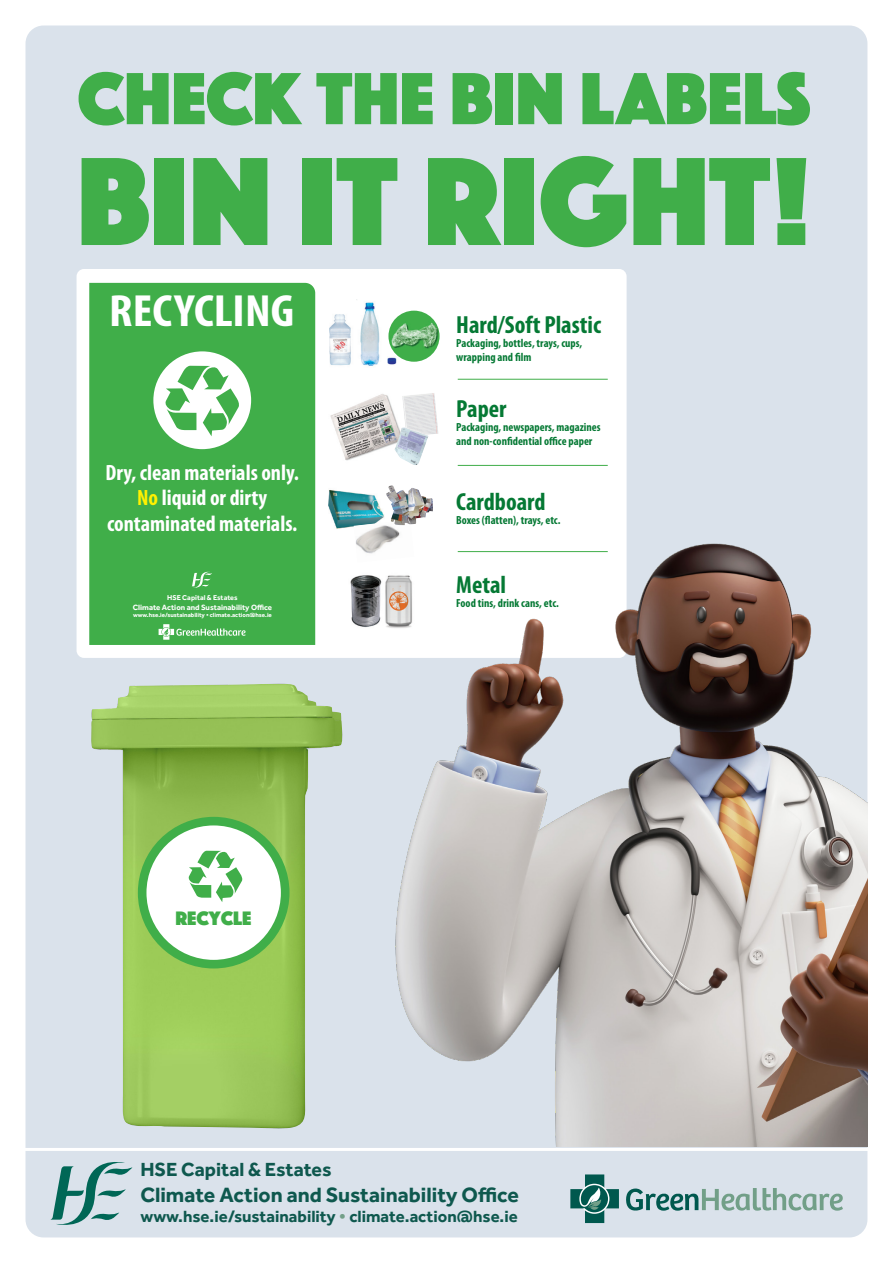
<style>
.page{position:relative;width:893px;height:1263px;background:#fff}
.page>*{position:absolute;margin:0;border:0;box-sizing:border-box;transform-origin:0 0}
.t1{font:130.35px "Phosphate Solid";color:#40ae49}
.t2{font:76.65px "Phosphate Solid";color:#40ae49}
.t3{font:700 condensed 45.3px "Myriad Pro";color:#fff;scale:1.1 1}
.t4{font:700 condensed 24.9px "Myriad Pro";color:#057934}
.t5{font:700 condensed 22.2px/25.3px "Myriad Pro";color:#fff;text-align:center}
.t6{font:700 21.45px "Effra";color:#0e584e}
.t7{font:20.25px "Phosphate Solid";color:#40ae49}
.t8{font:700 19.65px "Effra";color:#0e584e}
.t9{font:700 16.8px "Effra";color:#0e584e}
.t10{font:700 condensed 11.7px/14.1px "Myriad Pro";color:#057934}
.t11{font:700 7.95px "Effra";color:#fff}
.t12{font:700 7.2px "Effra";color:#fff}
.t13{font:700 6.15px "Effra";color:#fff}
.s1{color:#fff101}
.s2{color:#729f88}
</style>
<div class="page">
<div style="left:26px;top:26px;width:841px;height:1211px;background:#dae2eb;border-radius:18px"></div>
<hr style="left:11px;top:1148px;width:873px;height:3px;background:#fff">
<div style="left:77px;top:269px;width:550px;height:389px;background:#fff"></div>
<img style="left:327px;top:310px;width:26px;height:57px">
<img style="left:356px;top:299px;width:40px;height:68px">
<img style="left:329px;top:392px;width:78px;height:73px">
<img style="left:402px;top:393px;width:36px;height:43px">
<img style="left:394px;top:427px;width:34px;height:39px">
<img style="left:348px;top:559px;width:26px;height:77px">
<img style="left:329px;top:486px;width:45px;height:43px">
<img style="left:354px;top:520px;width:20px;height:42px">
<hr style="left:458px;top:379px;width:150px;height:1px;background:#40ae49">
<hr style="left:458px;top:465px;width:150px;height:1px;background:#40ae49">
<img style="left:388px;top:311px;width:52px;height:51px;border-radius:26px">
<div style="left:89px;top:283px;width:226px;height:362px;background:#40ae49"></div>
<div style="left:153px;top:351px;width:98px;height:98px;background:#fff;border-radius:50%"></div>
<svg style="left:164px;top:366px;width:76px;height:70px"></svg>
<svg style="left:159px;top:624px;width:87px;height:16px"></svg>
<svg style="left:192px;top:572px;width:20px;height:16px"></svg>
<svg style="left:50px;top:1162px;width:83px;height:63px"></svg>
<svg style="left:626px;top:1188px;width:217px;height:23px"></svg>
<svg style="left:570px;top:1174px;width:49px;height:49px"></svg>
<img style="left:91px;top:684px;width:252px;height:445px">
<div style="left:142px;top:821px;width:143px;height:143px;background:#fff;border-radius:50%"></div>
<div style="left:138px;top:817px;width:151px;height:151px;border:9px solid #40ae49;border-radius:50%"></div>
<svg style="left:188px;top:851px;width:55px;height:51px"></svg>
<img style="left:374px;top:472px;width:493px;height:675px">
<p class="t2" style="left:77px;top:44px;width:735px">CHECK THE BIN LABELS</p>
<p class="t1" style="left:77px;top:109px;width:735px">BIN IT RIGHT!</p>
<h3 class="t3" style="left:109px;top:283px;width:170px">RECYCLING</h3>
<h3 class="t5" style="left:105px;top:460px;width:195px">Dry, clean materials only.<br><span class="s1">No</span> liquid or dirty contaminated materials.</h3>
<p class="t12" style="left:167px;top:593px;width:72px">HSE Capital &amp; Estates</p>
<p class="t11" style="left:133px;top:602px;width:141px">Climate Action and Sustainability Office</p>
<p class="t13" style="left:133px;top:611px;width:140px">www.hse.ie/sustainability • climate.action@hse.ie</p>
<p class="t7" style="left:175px;top:904px;width:78px">RECYCLE</p>
<h3 class="t4" style="left:456px;top:309px;width:146px">Hard/Soft Plastic</h3>
<p class="t10" style="left:456px;top:336px;width:128px">Packaging, bottles, trays, cups, wrapping and film</p>
<h3 class="t4" style="left:456px;top:393px;width:52px">Paper</h3>
<p class="t10" style="left:456px;top:420px;width:146px">Packaging, newspapers, magazines and non-confidential office paper</p>
<h3 class="t4" style="left:456px;top:486px;width:91px">Cardboard</h3>
<p class="t10" style="left:456px;top:513px;width:106px">Boxes (flatten), trays, etc.</p>
<h3 class="t4" style="left:456px;top:569px;width:52px">Metal</h3>
<p class="t10" style="left:456px;top:596px;width:104px">Food tins, drink cans, etc.</p>
<p class="t8" style="left:140px;top:1157px;width:193px">HSE Capital &amp; Estates</p>
<p class="t6" style="left:140px;top:1181px;width:380px">Climate Action and Sustainability Office</p>
<p class="t9" style="left:140px;top:1206px;width:379px">www.hse.ie/sustainability <span class="s2">•</span> climate.action@hse.ie</p>
</div>
